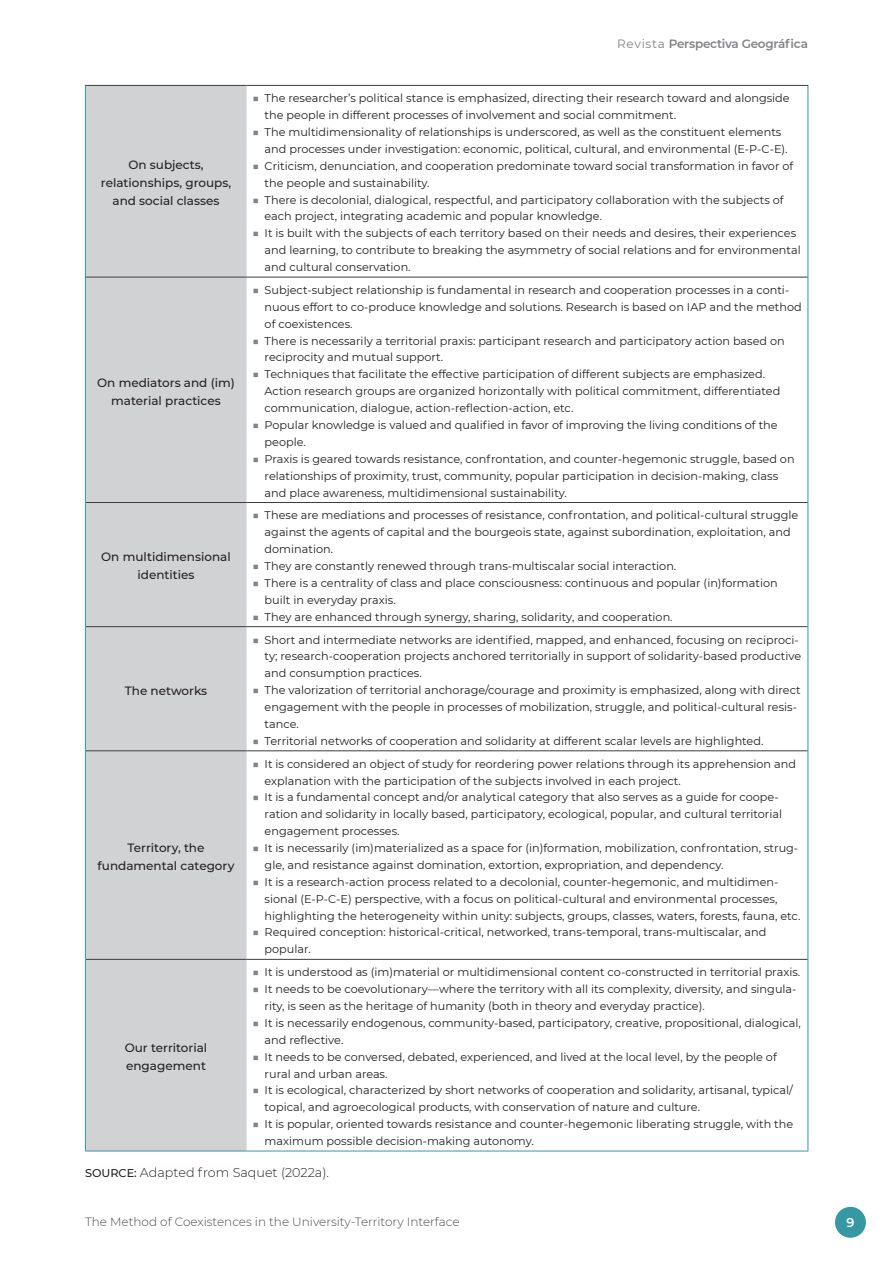
<style>
.page{position:relative;width:893px;height:1263px;background:#fff}
.page>*{position:absolute;margin:0;border:0;box-sizing:border-box;transform-origin:0 0}
.t1{font:300 12.75px "Montserrat";color:#231f20}
.t2{font:600 12.75px "Montserrat";color:#fff}
.t3{font:500 12px/18px "Montserrat";color:#231f20;text-align:center}
.t4{font:300 12px "Montserrat";color:#4b4c4d}
.t5{font:600 12px "Montserrat";letter-spacing:-.02em;color:#808285}
.t6{font:11.25px/16.8px "Montserrat";color:#231f20}
.s1{font-weight:400}
.s2{color:#808285}
.s3{font-weight:500;font-size:11.25px}
</style>
<div class="page">
<div style="left:835px;top:1207px;width:31px;height:31px;background:#3698a3;border-radius:50%"></div>
<div style="left:86px;top:86px;width:161px;height:1065px;background:#d1d2d4"></div>
<hr style="left:85px;top:86px;width:1px;height:191px;background:#3698a3">
<hr style="left:807px;top:86px;width:1px;height:191px;background:#3698a3">
<hr style="left:85px;top:277px;width:1px;height:225px;background:#3698a3">
<hr style="left:807px;top:277px;width:1px;height:225px;background:#3698a3">
<hr style="left:85px;top:502px;width:1px;height:125px;background:#3698a3">
<hr style="left:807px;top:502px;width:1px;height:125px;background:#3698a3">
<hr style="left:85px;top:627px;width:1px;height:124px;background:#3698a3">
<hr style="left:807px;top:627px;width:1px;height:124px;background:#3698a3">
<hr style="left:85px;top:751px;width:1px;height:208px;background:#3698a3">
<hr style="left:807px;top:751px;width:1px;height:208px;background:#3698a3">
<hr style="left:85px;top:959px;width:1px;height:192px;background:#3698a3">
<hr style="left:807px;top:959px;width:1px;height:192px;background:#3698a3">
<hr style="left:85px;top:1151px;width:162px;height:1px;background:#3698a3">
<hr style="left:247px;top:1151px;width:561px;height:1px;background:#3698a3">
<hr style="left:85px;top:85px;width:162px;height:1px;background:#3e3e3f">
<hr style="left:247px;top:85px;width:561px;height:1px;background:#3e3e3f">
<hr style="left:86px;top:277px;width:161px;height:1px;background:#3e3e3f">
<hr style="left:247px;top:277px;width:560px;height:1px;background:#3e3e3f">
<hr style="left:86px;top:502px;width:161px;height:1px;background:#3e3e3f">
<hr style="left:247px;top:502px;width:560px;height:1px;background:#3e3e3f">
<hr style="left:86px;top:626px;width:161px;height:1px;background:#3e3e3f">
<hr style="left:247px;top:626px;width:560px;height:1px;background:#3e3e3f">
<hr style="left:86px;top:750px;width:161px;height:1px;background:#3e3e3f">
<hr style="left:247px;top:750px;width:560px;height:1px;background:#3e3e3f">
<hr style="left:86px;top:959px;width:161px;height:1px;background:#3e3e3f">
<hr style="left:247px;top:959px;width:560px;height:1px;background:#3e3e3f">
<p class="t3" style="left:101px;top:155px;width:132px">On subjects, relationships, groups, and social classes</p>
<p class="t3" style="left:97px;top:373px;width:139px">On mediators and (im) material practices</p>
<p class="t3" style="left:101px;top:548px;width:131px">On multidimensional identities</p>
<p class="t3" style="left:125px;top:681px;width:84px">The networks</p>
<p class="t3" style="left:98px;top:838px;width:138px">Territory, the fundamental category</p>
<p class="t5" style="left:617px;top:36px;width:192px"><span class="s1">Revista</span> Perspectiva Geográfica</p>
<p class="t6" style="left:265px;top:90px;width:527px;text-indent:-12px"><span class="s2">■</span> The researcher’s political stance is emphasized, directing their research toward and alongside the people in different processes of involvement and social commitment.</p>
<p class="t6" style="left:265px;top:123px;width:524px;text-indent:-12px"><span class="s2">■</span> The multidimensionality of relationships is underscored, as well as the constituent elements and processes under investigation: economic, political, cultural, and environmental (E-P-C-E).</p>
<p class="t6" style="left:265px;top:157px;width:530px;text-indent:-12px"><span class="s2">■</span> Criticism, denunciation, and cooperation predominate toward social transformation in favor of the people and sustainability.</p>
<p class="t6" style="left:265px;top:191px;width:520px;text-indent:-12px"><span class="s2">■</span> There is decolonial, dialogical, respectful, and participatory collaboration with the subjects of each project, integrating academic and popular knowledge.</p>
<p class="t6" style="left:265px;top:225px;width:538px;text-indent:-12px"><span class="s2">■</span> It is built with the subjects of each territory based on their needs and desires, their experiences and learning, to contribute to breaking the asymmetry of social relations and for environmental and cultural conservation.</p>
<p class="t6" style="left:265px;top:281px;width:539px;text-indent:-12px"><span class="s2">■</span> Subject-subject relationship is fundamental in research and cooperation processes in a conti&shy;nuous effort to co-produce knowledge and solutions. Research is based on IAP and the method of coexistences.</p>
<p class="t6" style="left:265px;top:332px;width:522px;text-indent:-12px"><span class="s2">■</span> There is necessarily a territorial praxis: participant research and participatory action based on reciprocity and mutual support.</p>
<p class="t6" style="left:265px;top:366px;width:517px;text-indent:-12px"><span class="s2">■</span> Techniques that facilitate the effective participation of different subjects are emphasized.<br>Action research groups are organized horizontally with political commitment, differentiated communication, dialogue, action-reflection-action, etc.</p>
<p class="t6" style="left:265px;top:416px;width:515px;text-indent:-12px"><span class="s2">■</span> Popular knowledge is valued and qualified in favor of improving the living conditions of the people.</p>
<p class="t6" style="left:265px;top:450px;width:531px;text-indent:-12px"><span class="s2">■</span> Praxis is geared towards resistance, confrontation, and counter-hegemonic struggle, based on relationships of proximity, trust, community, popular participation in decision-making, class and place awareness, multidimensional sustainability.</p>
<p class="t6" style="left:265px;top:507px;width:535px;text-indent:-12px"><span class="s2">■</span> These are mediations and processes of resistance, confrontation, and political-cultural struggle against the agents of capital and the bourgeois state, against subordination, exploitation, and domination.</p>
<p class="t6" style="left:253px;top:557px;width:425px"><span class="s2">■</span> They are constantly renewed through trans-multiscalar social interaction.</p>
<p class="t6" style="left:265px;top:574px;width:515px;text-indent:-12px"><span class="s2">■</span> There is a centrality of class and place consciousness: continuous and popular (in)formation built in everyday praxis.</p>
<p class="t6" style="left:253px;top:608px;width:422px"><span class="s2">■</span> They are enhanced through synergy, sharing, solidarity, and cooperation.</p>
<p class="t6" style="left:265px;top:631px;width:538px;text-indent:-12px"><span class="s2">■</span> Short and intermediate networks are identified, mapped, and enhanced, focusing on reciproci&shy;ty; research-cooperation projects anchored territorially in support of solidarity-based productive and consumption practices.</p>
<p class="t6" style="left:265px;top:681px;width:538px;text-indent:-12px"><span class="s2">■</span> The valorization of territorial anchorage/courage and proximity is emphasized, along with direct engagement with the people in processes of mobilization, struggle, and political-cultural resis&shy;tance.</p>
<p class="t6" style="left:253px;top:732px;width:512px"><span class="s2">■</span> Territorial networks of cooperation and solidarity at different scalar levels are highlighted.</p>
<p class="t6" style="left:265px;top:755px;width:533px;text-indent:-12px"><span class="s2">■</span> It is considered an object of study for reordering power relations through its apprehension and explanation with the participation of the subjects involved in each project.</p>
<p class="t6" style="left:265px;top:789px;width:519px;text-indent:-12px"><span class="s2">■</span> It is a fundamental concept and/or analytical category that also serves as a guide for coope&shy;ration and solidarity in locally based, participatory, ecological, popular, and cultural territorial engagement processes.</p>
<p class="t6" style="left:265px;top:839px;width:535px;text-indent:-12px"><span class="s2">■</span> It is necessarily (im)materialized as a space for (in)formation, mobilization, confrontation, strug&shy;gle, and resistance against domination, extortion, expropriation, and dependency.</p>
<p class="t6" style="left:265px;top:873px;width:537px;text-indent:-12px"><span class="s2">■</span> It is a research-action process related to a decolonial, counter-hegemonic, and multidimen&shy;sional (E-P-C-E) perspective, with a focus on political-cultural and environmental processes, highlighting the heterogeneity within unity: subjects, groups, classes, waters, forests, fauna, etc.</p>
<p class="t6" style="left:265px;top:924px;width:503px;text-indent:-12px"><span class="s2">■</span> Required conception: historical-critical, networked, trans-temporal, trans-multiscalar, and popular.</p>
<p class="t6" style="left:253px;top:963px;width:549px"><span class="s2">■</span> It is understood as (im)material or multidimensional content co-constructed in territorial praxis.</p>
<p class="t6" style="left:265px;top:980px;width:533px;text-indent:-12px"><span class="s2">■</span> It needs to be coevolutionary—where the territory with all its complexity, diversity, and singula&shy;rity, is seen as the heritage of humanity (both in theory and everyday practice).</p>
<p class="t6" style="left:265px;top:1014px;width:538px;text-indent:-12px"><span class="s2">■</span> It is necessarily endogenous, community-based, participatory, creative, propositional, dialogical, and reflective.</p>
<p class="t6" style="left:265px;top:1048px;width:514px;text-indent:-12px"><span class="s2">■</span> It needs to be conversed, debated, experienced, and lived at the local level, by the people of rural and urban areas.</p>
<p class="t6" style="left:265px;top:1081px;width:530px;text-indent:-12px"><span class="s2">■</span> It is ecological, characterized by short networks of cooperation and solidarity, artisanal, typical/ topical, and agroecological products, with conservation of nature and culture.</p>
<p class="t6" style="left:265px;top:1115px;width:530px;text-indent:-12px"><span class="s2">■</span> It is popular, oriented towards resistance and counter-hegemonic liberating struggle, with the maximum possible decision-making autonomy.</p>
<p class="t1" style="left:85px;top:1164px;width:245px"><span class="s3">SOURCE:</span> Adapted from Saquet (2022a).</p>
<p class="t3" style="left:125px;top:1038px;width:84px;text-align:left">Our territorial engagement</p>
<p class="t4" style="left:85px;top:1214px;width:376px">The Method of Coexistences in the University-Territory Interface</p>
<p class="t2" style="left:846px;top:1213px;width:9px">9</p>
</div>
